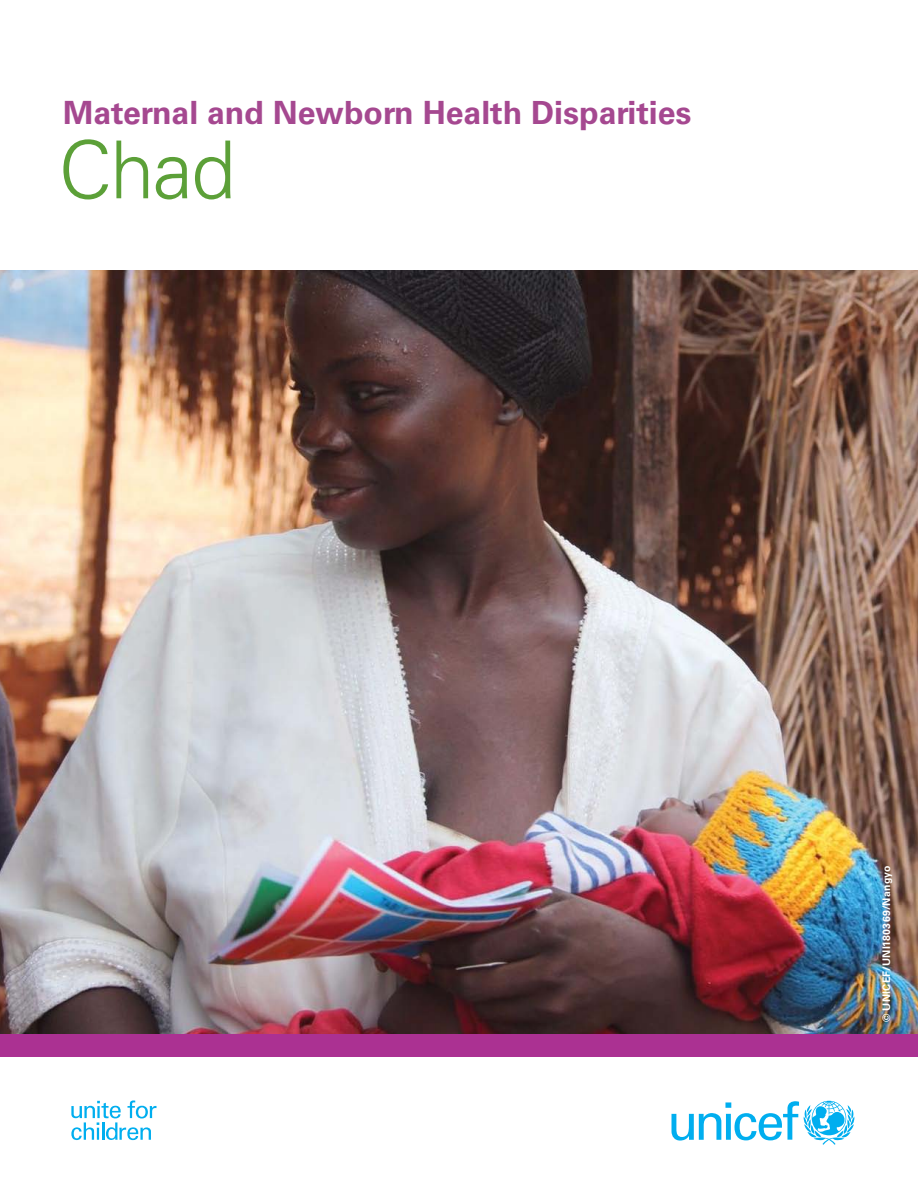
<style>
.page{position:relative;width:918px;height:1188px;background:#fff}
.page>*{position:absolute;margin:0;border:0;box-sizing:border-box;transform-origin:0 0}
.t1{font:300 79.95px "Univers LT Std";color:#5ca038}
.t2{font:700 31.95px "Univers LT Std";color:#a54890}
.t3{font:700 10.5px "Univers LT Std";letter-spacing:.025em;color:#fff}
</style>
<div class="page">
<img style="left:0;top:270px;width:918px;height:765px">
<div style="left:0;top:1035px;width:918px;height:22px;background:#ab3192"></div>
<svg style="left:71px;top:1100px;width:85px;height:40px"></svg>
<svg style="left:672px;top:1101px;width:182px;height:44px"></svg>
<p class="t2" style="left:63px;top:94px;width:630px">Maternal and Newborn Health Disparities</p>
<h1 class="t1" style="left:59px;top:122px;width:179px">Chad</h1>
<p class="t3" style="left:880px;top:1022px;width:158px;rotate:-90deg">© UNICEF/UNI180369/Nangyo</p>
</div>
